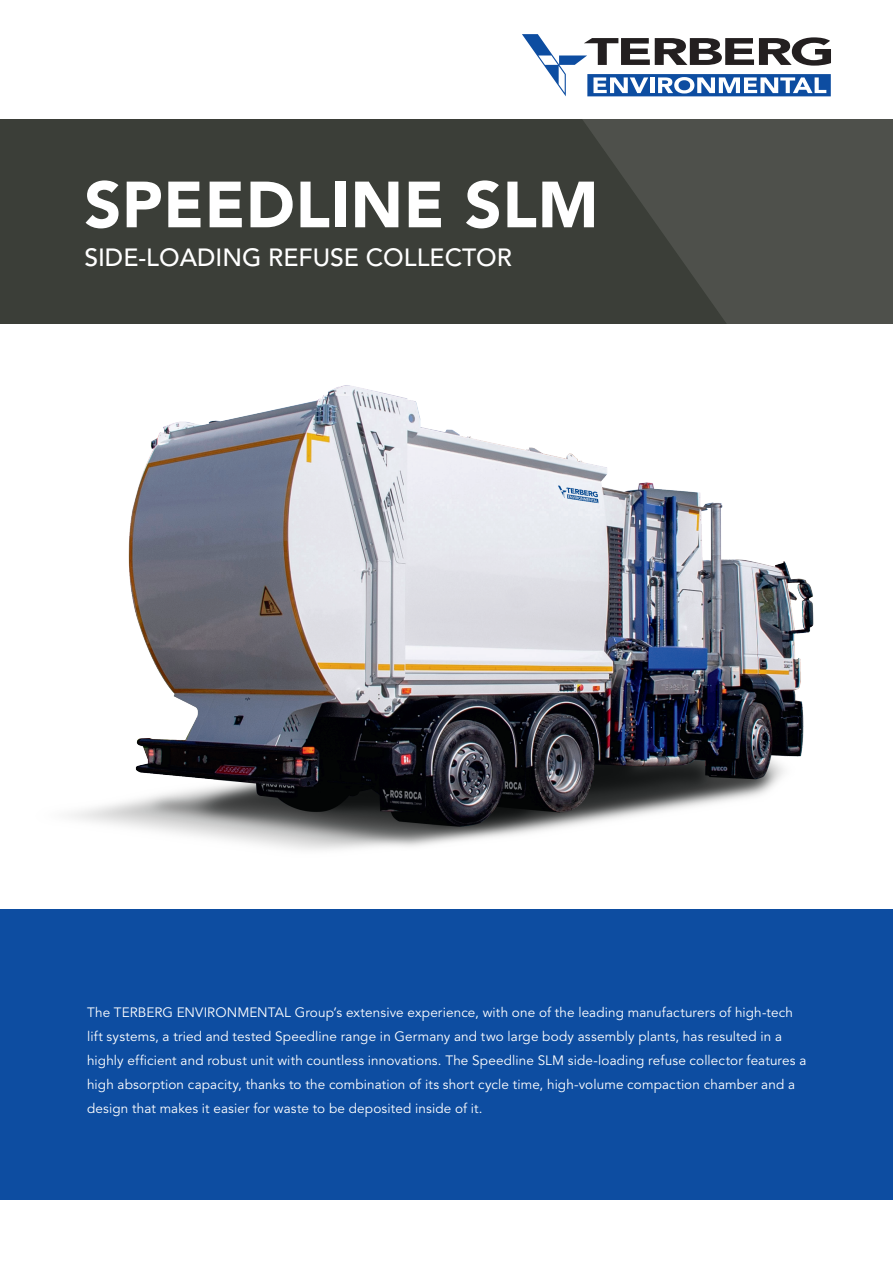
<style>
.page{position:relative;width:893px;height:1263px;background:#fff}
.page>*{position:absolute;margin:0;border:0;box-sizing:border-box;transform-origin:0 0}
.t1{font:900 64.5px "Avenir LT Pro";letter-spacing:.01em;color:#fff}
.t2{font:500 24.75px "Avenir LT Pro";color:#fff}
.t3{font:13.5px/24px "Avenir LT Pro";letter-spacing:.01em;color:#fff}
</style>
<div class="page">
<img style="left:71px;top:385px;width:743px;height:465px">
<div style="left:0;top:909px;width:893px;height:290px;background:#0d4da1"></div>
<svg style="left:489px;top:96px;width:342px;height:481px"></svg>
<div style="left:0;top:119px;width:893px;height:205px;background:#3b3e38"></div>
<svg style="left:583px;top:119px;width:310px;height:205px;fill:#4e504b"></svg>
<svg style="left:522px;top:34px;width:309px;height:62px"></svg>
<h1 class="t1" style="left:84px;top:166px;width:516px">SPEEDLINE SLM</h1>
<h2 class="t2" style="left:84px;top:243px;width:429px">SIDE-LOADING REFUSE COLLECTOR</h2>
<p class="t3" style="left:87px;top:1000px;width:721px">The TERBERG ENVIRONMENTAL Group’s extensive experience, with one of the leading manufacturers of high-tech lift systems, a tried and tested Speedline range in Germany and two large body assembly plants, has resulted in a highly efficient and robust unit with countless innovations. The Speedline SLM side-loading refuse collector features a high absorption capacity, thanks to the combination of its short cycle time, high-volume compaction chamber and a design that makes it easier for waste to be deposited inside of it.</p>
</div>
